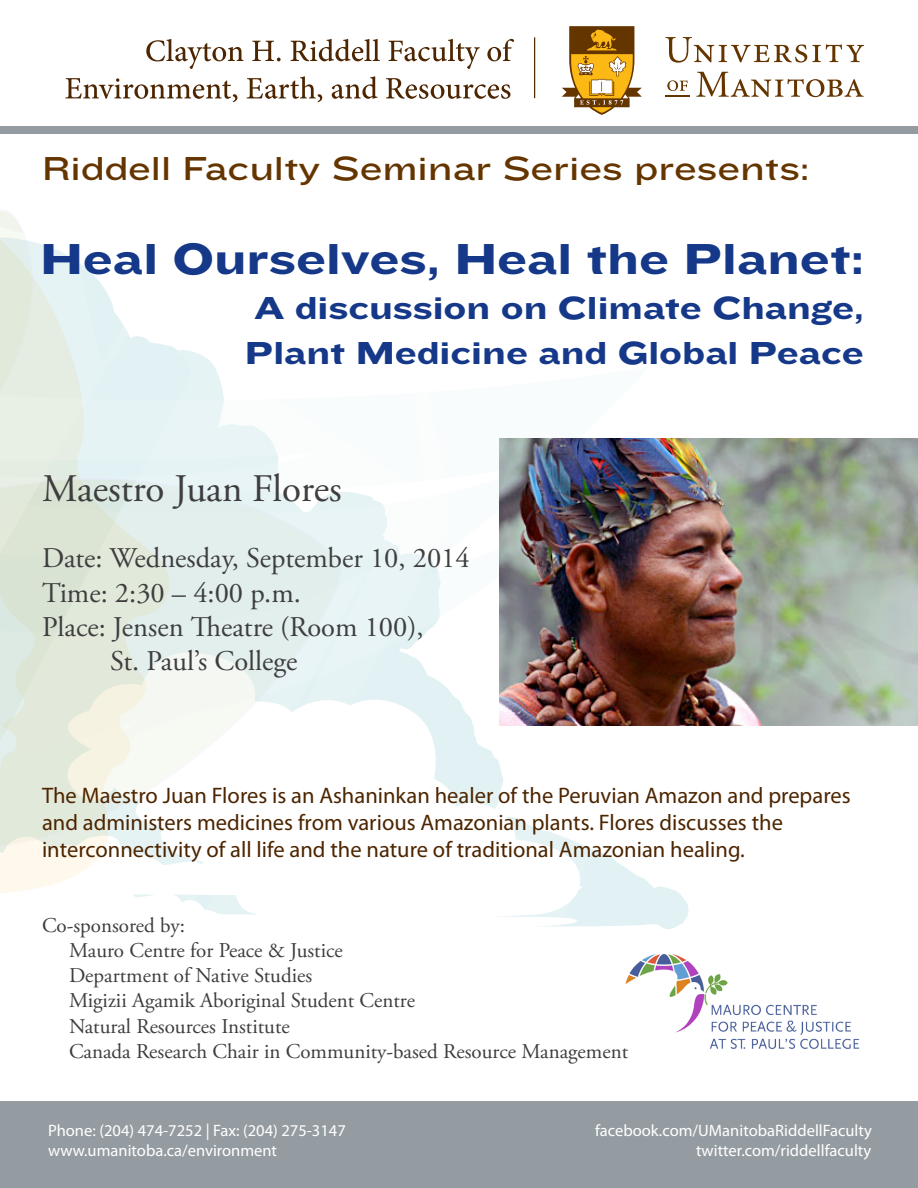
<style>
.page{position:relative;width:918px;height:1188px;background:#fff}
.page>*{position:absolute;margin:0;border:0;box-sizing:border-box;transform-origin:0 0}
.t1{font:45px "Knockout HTF54 Sumo";color:#153889}
.t2{font:39px "Adobe Garamond Pro";color:#3e3e3f}
.t3{font:34.5px "Knockout HTF34 Junior Sumo";color:#653500}
.t4{font:33px/45px "Knockout HTF54 Sumo";color:#153889}
.t5{font:28.5px/34.2px "Adobe Garamond Pro";color:#3e3e3f}
.Graduate_Degrees{font:22.5px/27px "Myriad Pro";color:#4d2500}
.t6{font:21px "Adobe Garamond Pro";color:#3e3e3f}
.Graduate_Degrees-2{font:16.5px "Myriad Pro";color:#fff}
</style>
<div class="page">
<svg style="left:171px;top:346px;width:481px;height:581px"></svg>
<svg style="left:0;top:210px;width:171px;height:687px"></svg>
<div style="left:0;top:126px;width:918px;height:8px;background:#959ca1"></div>
<div style="left:0;top:1101px;width:918px;height:87px;background:#959ca1"></div>
<svg style="left:146px;top:39px;width:97px;height:30px"></svg>
<svg style="left:252px;top:41px;width:29px;height:20px"></svg>
<svg style="left:291px;top:39px;width:89px;height:22px"></svg>
<svg style="left:389px;top:39px;width:91px;height:30px"></svg>
<svg style="left:487px;top:39px;width:27px;height:22px"></svg>
<svg style="left:65px;top:78px;width:172px;height:24px"></svg>
<svg style="left:247px;top:76px;width:75px;height:26px"></svg>
<svg style="left:332px;top:76px;width:46px;height:23px"></svg>
<svg style="left:386px;top:78px;width:124px;height:21px"></svg>
<hr style="left:534px;top:37px;width:1px;height:61px;background:#4d2500">
<svg style="left:665px;top:37px;width:199px;height:26px"></svg>
<svg style="left:696px;top:72px;width:168px;height:25px"></svg>
<svg style="left:667px;top:80px;width:21px;height:11px"></svg>
<hr style="left:665px;top:95px;width:25px;height:2px;background:#653500">
<svg style="left:562px;top:26px;width:80px;height:89px"></svg>
<img style="left:625px;top:954px;width:235px;height:96px">
<img style="left:500px;top:438px;width:418px;height:288px">
<p class="t3" style="left:42px;top:149px;width:769px">Riddell Faculty Seminar Series presents:</p>
<p class="t1" style="left:40px;top:234px;width:825px">Heal Ourselves, Heal the Planet:</p>
<p class="t4" style="left:245px;top:286px;width:621px">A discussion on Climate Change,<br>Plant Medicine and Global Peace</p>
<p class="t2" style="left:42px;top:465px;width:301px">Maestro Juan Flores</p>
<p class="t5" style="left:42px;top:542px;width:429px">Date: Wednesday, September 10, 2014</p>
<p class="t5" style="left:42px;top:576px;width:261px">Time: 2:30 – 4:00 p.m.</p>
<p class="t5" style="left:110px;top:611px;width:315px;text-indent:-68px">Place: Jensen Theatre (Room 100),<br>St. Paul’s College</p>
<p class="Graduate_Degrees" style="left:42px;top:781px;width:810px">The Maestro Juan Flores is an Ashaninkan healer of the Peruvian Amazon and prepares and administers medicines from various Amazonian plants. Flores discusses the interconnectivity of all life and the nature of traditional Amazonian healing.</p>
<p class="t6" style="left:42px;top:912px;width:145px">Co-sponsored by:</p>
<p class="t6" style="left:69px;top:938px;width:275px">Mauro Centre for Peace &amp; Justice</p>
<p class="t6" style="left:69px;top:963px;width:245px">Department of Native Studies</p>
<p class="t6" style="left:69px;top:988px;width:348px">Migizii Agamik Aboriginal Student Centre</p>
<p class="t6" style="left:69px;top:1013px;width:222px">Natural Resources Institute</p>
<p class="t6" style="left:69px;top:1038px;width:561px">Canada Research Chair in Community-based Resource Management</p>
<p class="Graduate_Degrees-2" style="left:48px;top:1121px;width:299px">Phone: (204) 474-7252 | Fax: (204) 275-3147</p>
<p class="Graduate_Degrees-2" style="left:595px;top:1121px;width:278px">facebook.com/UManitobaRiddellFaculty</p>
<p class="Graduate_Degrees-2" style="left:48px;top:1140px;width:231px">www.umanitoba.ca/environment</p>
<p class="Graduate_Degrees-2" style="left:696px;top:1140px;width:177px">twitter.com/riddellfaculty</p>
</div>
